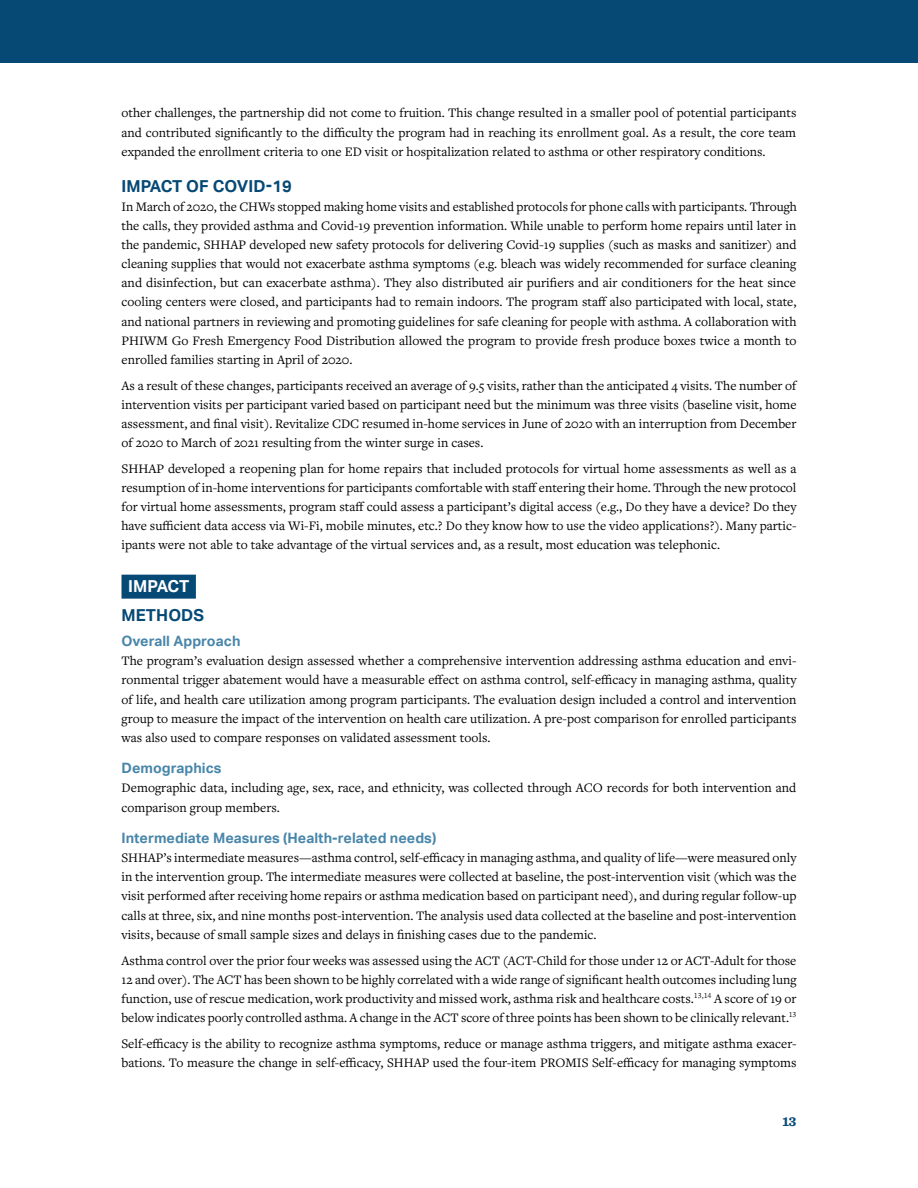
<style>
.page{position:relative;width:918px;height:1188px;background:#fff}
.page>*{position:absolute;margin:0;border:0;box-sizing:border-box;transform-origin:0 0}
.t1{font:700 16.5px "Aktiv Grotesk";letter-spacing:.005em;color:#074975}
.t2{font:700 16.5px "Aktiv Grotesk";letter-spacing:-.025em;color:#fff}
.t3{font:700 14.25px "Aktiv Grotesk";letter-spacing:.005em;color:#4986a9}
.t4{font:13.5px/19.2px "Freight Text Pro";color:#000;text-align:justify}
.t5{font:700 13.5px "Sentinel";color:#074975}
</style>
<div class="page">
<div style="left:0;top:0;width:918px;height:62px;background:#074975"></div>
<div style="left:122px;top:575px;width:74px;height:24px;background:#074975"></div>
<p class="t4" style="left:122px;top:103px;width:676px">other challenges, the partnership did not come to fruition. This change resulted in a smaller pool of potential participants and contributed significantly to the difficulty the program had in reaching its enrollment goal. As a result, the core team expanded the enrollment criteria to one ED visit or hospitalization related to asthma or other respiratory conditions.</p>
<p class="t1" style="left:122px;top:176px;width:172px">IMPACT OF COVID-19</p>
<p class="t4" style="left:122px;top:196px;width:677px">In March of 2020, the CHWs stopped making home visits and established protocols for phone calls with participants. Through the calls, they provided asthma and Covid-19 prevention information. While unable to perform home repairs until later in the pandemic, SHHAP developed new safety protocols for delivering Covid-19 supplies (such as masks and sanitizer) and cleaning supplies that would not exacerbate asthma symptoms (e.g. bleach was widely recommended for surface cleaning and disinfection, but can exacerbate asthma). They also distributed air purifiers and air conditioners for the heat since cooling centers were closed, and participants had to remain indoors. The program staff also participated with local, state, and national partners in reviewing and promoting guidelines for safe cleaning for people with asthma. A collaboration with PHIWM Go Fresh Emergency Food Distribution allowed the program to provide fresh produce boxes twice a month to enrolled families starting in April of 2020.</p>
<p class="t4" style="left:122px;top:375px;width:677px">As a result of these changes, participants received an average of 9.5 visits, rather than the anticipated 4 visits. The number of intervention visits per participant varied based on participant need but the minimum was three visits (baseline visit, home assessment, and final visit). Revitalize CDC resumed in-home services in June of 2020 with an interruption from December of 2020 to March of 2021 resulting from the winter surge in cases.</p>
<p class="t4" style="left:122px;top:458px;width:677px">SHHAP developed a reopening plan for home repairs that included protocols for virtual home assessments as well as a resumption of in-home interventions for participants comfortable with staff entering their home. Through the new protocol for virtual home assessments, program staff could assess a participant’s digital access (e.g., Do they have a device? Do they have sufficient data access via Wi-Fi, mobile minutes, etc.? Do they know how to use the video applications?). Many partic&shy;ipants were not able to take advantage of the virtual services and, as a result, most education was telephonic.</p>
<p class="t2" style="left:128px;top:577px;width:62px">IMPACT</p>
<p class="t1" style="left:122px;top:606px;width:84px">METHODS</p>
<p class="t3" style="left:122px;top:633px;width:121px">Overall Approach</p>
<p class="t4" style="left:122px;top:651px;width:677px">The program’s evaluation design assessed whether a comprehensive intervention addressing asthma education and envi&shy;ronmental trigger abatement would have a measurable effect on asthma control, self-efficacy in managing asthma, quality of life, and health care utilization among program participants. The evaluation design included a control and intervention group to measure the impact of the intervention on health care utilization. A pre-post comparison for enrolled participants was also used to compare responses on validated assessment tools.</p>
<p class="t3" style="left:122px;top:760px;width:102px">Demographics</p>
<p class="t4" style="left:122px;top:778px;width:676px">Demographic data, including age, sex, race, and ethnicity, was collected through ACO records for both intervention and comparison group members.</p>
<p class="t3" style="left:122px;top:830px;width:316px">Intermediate Measures (Health-related needs)</p>
<p class="t4" style="left:122px;top:848px;width:677px">SHHAP’s intermediate measures—asthma control, self-efficacy in managing asthma, and quality of life—were measured only in the intervention group. The intermediate measures were collected at baseline, the post-intervention visit (which was the visit performed after receiving home repairs or asthma medication based on participant need), and during regular follow-up calls at three, six, and nine months post-intervention. The analysis used data collected at the baseline and post-intervention visits, because of small sample sizes and delays in finishing cases due to the pandemic.</p>
<p class="t4" style="left:122px;top:950px;width:677px">Asthma control over the prior four weeks was assessed using the ACT (ACT-Child for those under 12 or ACT-Adult for those 12 and over). The ACT has been shown to be highly correlated with a wide range of significant health outcomes including lung function, use of rescue medication, work productivity and missed work, asthma risk and healthcare costs.<sup>13,14</sup> A score of 19 or below indicates poorly controlled asthma. A change in the ACT score of three points has been shown to be clinically relevant.<sup>13</sup></p>
<p class="t4" style="left:122px;top:1033px;width:677px">Self-efficacy is the ability to recognize asthma symptoms, reduce or manage asthma triggers, and mitigate asthma exacer&shy;bations. To measure the change in self-efficacy, SHHAP used the four-item PROMIS Self-efficacy for managing symptoms</p>
<p class="t5" style="left:782px;top:1111px;width:16px">13</p>
</div>
